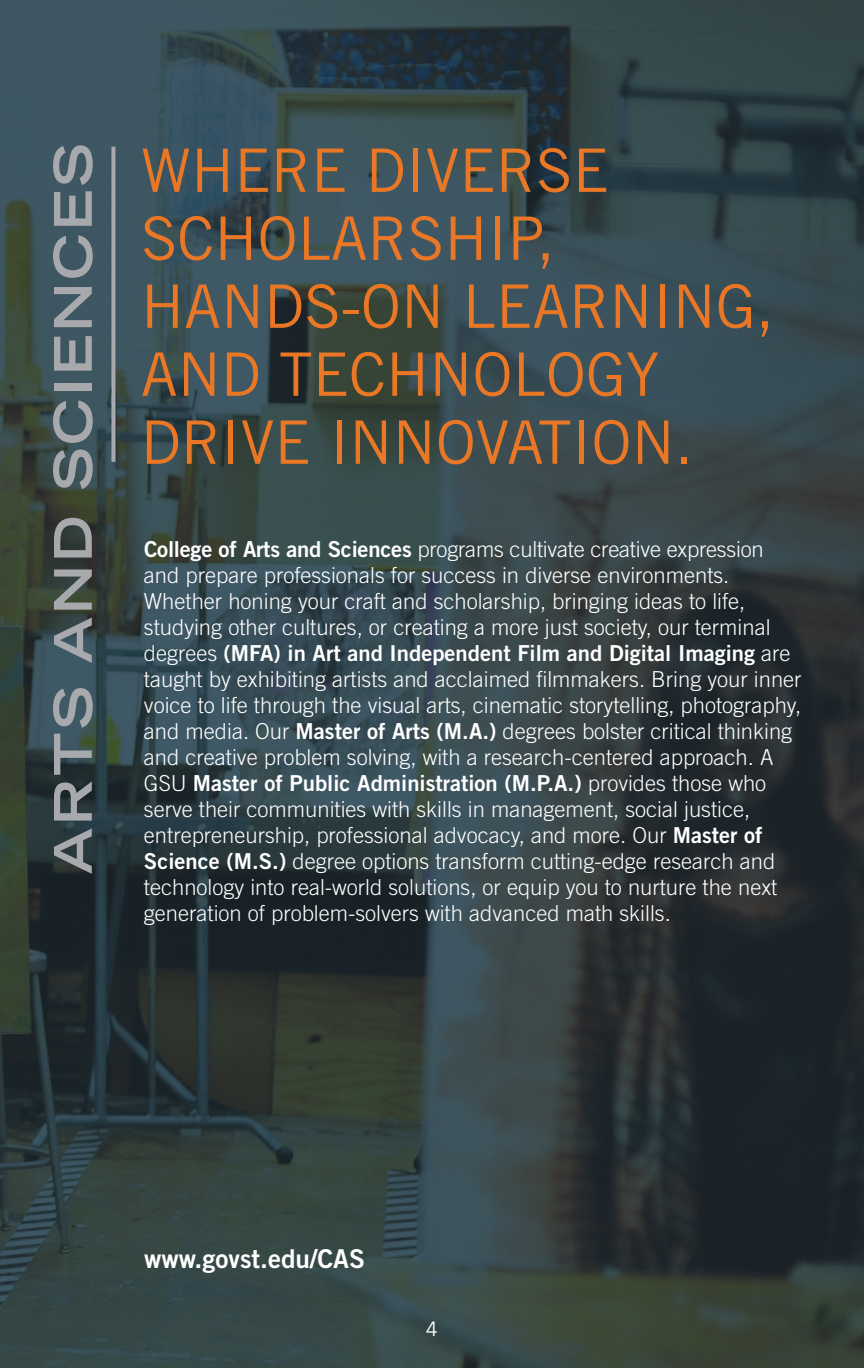
<style>
.page{position:relative;width:864px;height:1368px;background:#fff}
.page>*{position:absolute;margin:0;border:0;box-sizing:border-box;transform-origin:0 0}
.t1{font:60px/68px "Trade Gothic LT Std";color:#e97726}
.t2{font:700 expanded 52px "Trade Gothic LT Std";letter-spacing:.06em;color:#a8a9ad}
.t3{font:26px "Trade Gothic LT Std Bd 2";color:#fff}
.t4{font:300 22px/26px "Trade Gothic LT Std";color:#fff}
.t5{font:20px "Trade Gothic LT Std";color:#fff}
.s1{font-family:"Trade Gothic LT Std Bd 2";font-weight:400}
</style>
<div class="page">
<img style="left:0;top:0;width:864px;height:1368px">
<svg style="left:111px;top:147px;width:4px;height:315px"></svg>
<p class="t2" style="left:39px;top:874px;width:732px;rotate:-90deg">ARTS AND SCIENCES</p>
<p class="t1" style="left:141px;top:136px;width:635px">WHERE DIVERSE<br>SCHOLARSHIP,<br>HANDS-ON LEARNING,<br>AND TECHNOLOGY<br>DRIVE INNOVATION.</p>
<p class="t4" style="left:144px;top:536px;width:659px"><span class="s1">College of Arts and Sciences</span> programs cultivate creative expression and prepare professionals for success in diverse environments.<br>Whether honing your craft and scholarship, bringing ideas to life, studying other cultures, or creating a more just society, our terminal degrees <span class="s1">(MFA) in Art and Independent Film and Digital Imaging</span> are taught by exhibiting artists and acclaimed filmmakers. Bring your inner voice to life through the visual arts, cinematic storytelling, photography, and media. Our <span class="s1">Master of Arts (M.A.)</span> degrees bolster critical thinking and creative problem solving, with a research-centered approach. A GSU <span class="s1">Master of Public Administration (M.P.A.)</span> provides those who serve their communities with skills in management, social justice, entrepreneurship, professional advocacy, and more. Our <span class="s1">Master of Science (M.S.)</span> degree options transform cutting-edge research and technology into real-world solutions, or equip you to nurture the next generation of problem-solvers with advanced math skills.</p>
<p class="t3" style="left:144px;top:1243px;width:223px">www.govst.edu/CAS</p>
<p class="t5" style="left:426px;top:1317px;width:14px">4</p>
</div>
